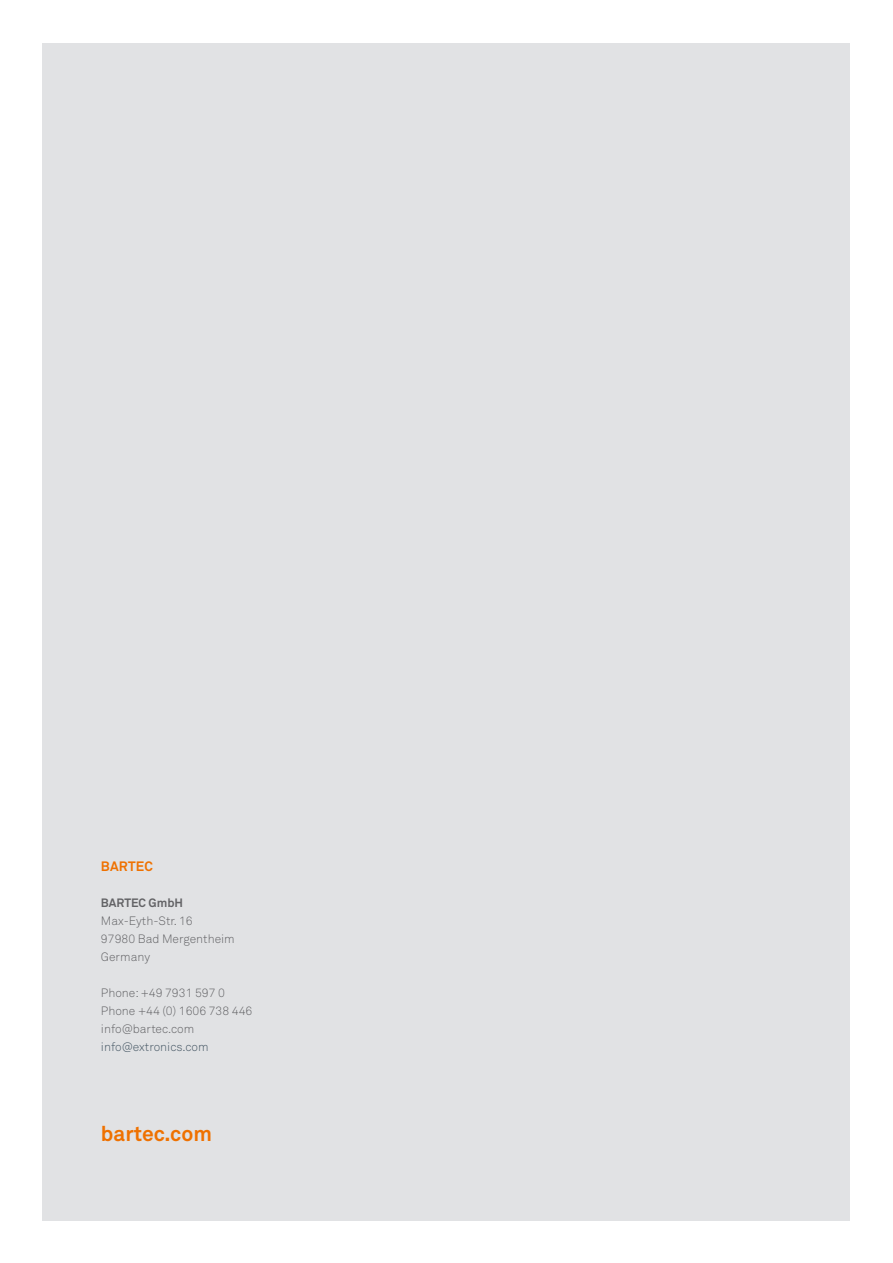
<style>
.page{position:relative;width:893px;height:1263px;background:#fff}
.page>*{position:absolute;margin:0;border:0;box-sizing:border-box;transform-origin:0 0}
.Headline_4___14_18{font:700 21px "Akkurat Pro";color:#ef7100}
.Copytext_2__small____8_12{font:700 13.5px "Akkurat Pro";letter-spacing:.01em;color:#ef7100}
.Fließtext_2__klein____8_12{font:300 12px/18px "Akkurat Pro";color:#636366}
.Fließtext_2__klein____8_12-2{font:300 12px "Akkurat Pro";color:#475865}
.s1{font-weight:700}
</style>
<div class="page">
<div style="left:43px;top:43px;width:807px;height:1177px;background:#e1e2e4"></div>
<p class="Copytext_2__small____8_12" style="left:101px;top:857px;width:53px">BARTEC</p>
<p class="Fließtext_2__klein____8_12" style="left:101px;top:893px;width:135px"><span class="s1">BARTEC GmbH<br></span>Max-Eyth-Str. 16<br>97980 Bad Mergentheim<br>Germany</p>
<p class="Fließtext_2__klein____8_12" style="left:101px;top:983px;width:126px">Phone: +49 7931 597 0</p>
<p class="Fließtext_2__klein____8_12" style="left:101px;top:1001px;width:153px">Phone +44 (0) 1606 738 446</p>
<p class="Fließtext_2__klein____8_12" style="left:101px;top:1019px;width:95px">info@bartec.com</p>
<p class="Fließtext_2__klein____8_12-2" style="left:101px;top:1039px;width:109px">info@extronics.com</p>
<p class="Headline_4___14_18" style="left:101px;top:1120px;width:112px">bartec.com</p>
</div>
